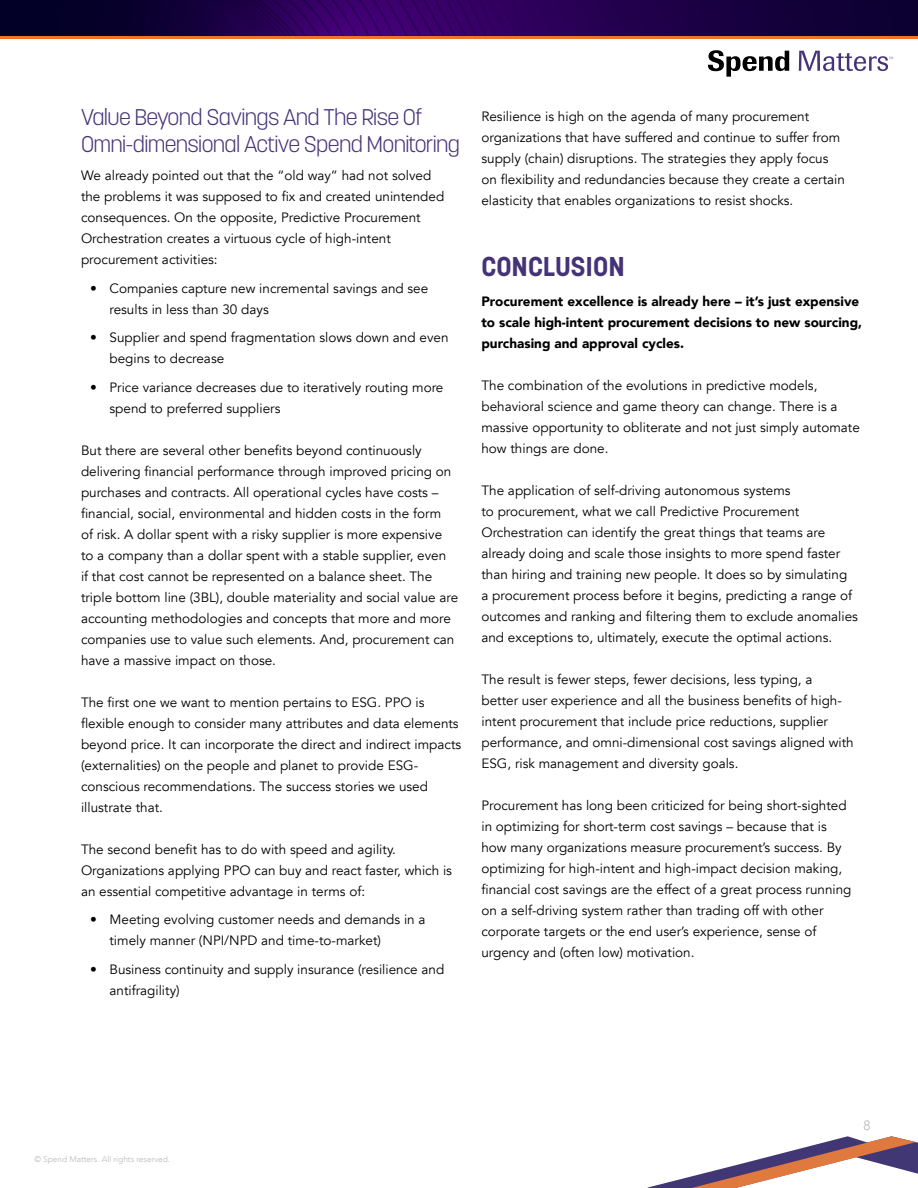
<style>
.page{position:relative;width:918px;height:1188px;background:#fff}
.page>*{position:absolute;margin:0;border:0;box-sizing:border-box;transform-origin:0 0}
.t1{font:700 27px "Korolev";color:#463377}
.t2{font:300 22.5px/27px "Korolev";letter-spacing:-.03em;color:#463378}
.t3{font:13.5px/21px "Avenir";color:#000}
.t4{font:900 13.5px/21px "Avenir";color:#000}
.t5{font:300 13.5px "Avenir";color:#b9b8b7}
.t6{font:300 8.25px "Avenir";color:#b9b8b7}
</style>
<div class="page">
<svg style="left:648px;top:1136px;width:270px;height:52px"></svg>
<img style="left:0;top:0;width:918px;height:36px">
<hr style="left:0;top:36px;width:918px;height:3px;background:#f0732d">
<svg style="left:708px;top:50px;width:81px;height:27px"></svg>
<svg style="left:799px;top:51px;width:94px;height:20px"></svg>
<h2 class="t2" style="left:81px;top:103px;width:381px">Value Beyond Savings And The Rise Of<br>Omni-dimensional Active Spend Monitoring</h2>
<p class="t3" style="left:81px;top:165px;width:365px">We already pointed out that the “old way” had not solved the problems it was supposed to fix and created unintended consequences. On the opposite, Predictive Procurement Orchestration creates a virtuous cycle of high-intent procurement activities:</p>
<p class="t3" style="left:109px;top:278px;width:320px;text-indent:-19px">• Companies capture new incremental savings and see results in less than 30 days</p>
<p class="t3" style="left:109px;top:327px;width:341px;text-indent:-19px">• Supplier and spend fragmentation slows down and even begins to decrease</p>
<p class="t3" style="left:109px;top:377px;width:335px;text-indent:-19px">• Price variance decreases due to iteratively routing more spend to preferred suppliers</p>
<p class="t3" style="left:81px;top:440px;width:379px">But there are several other benefits beyond continuously delivering financial performance through improved pricing on purchases and contracts. All operational cycles have costs – financial, social, environmental and hidden costs in the form<br>of risk. A dollar spent with a risky supplier is more expensive<br>to a company than a dollar spent with a stable supplier, even<br>if that cost cannot be represented on a balance sheet. The triple bottom line (3BL), double materiality and social value are accounting methodologies and concepts that more and more companies use to value such elements. And, procurement can have a massive impact on those.</p>
<p class="t3" style="left:81px;top:692px;width:382px">The first one we want to mention pertains to ESG. PPO is flexible enough to consider many attributes and data elements beyond price. It can incorporate the direct and indirect impacts (externalities) on the people and planet to provide ESG&shy;conscious recommendations. The success stories we used illustrate that.</p>
<p class="t3" style="left:81px;top:839px;width:373px">The second benefit has to do with speed and agility.<br>Organizations applying PPO can buy and react faster, which is an essential competitive advantage in terms of:</p>
<p class="t3" style="left:109px;top:910px;width:318px;text-indent:-19px">• Meeting evolving customer needs and demands in a timely manner (NPI/NPD and time-to-market)</p>
<p class="t3" style="left:109px;top:959px;width:336px;text-indent:-19px">• Business continuity and supply insurance (resilience and antifragility)</p>
<p class="t3" style="left:481px;top:106px;width:365px">Resilience is high on the agenda of many procurement organizations that have suffered and continue to suffer from supply (chain) disruptions. The strategies they apply focus on flexibility and redundancies because they create a certain elasticity that enables organizations to resist shocks.</p>
<h1 class="t1" style="left:481px;top:249px;width:145px">CONCLUSION</h1>
<p class="t4" style="left:481px;top:290px;width:382px">Procurement excellence is already here – it’s just expensive to scale high-intent procurement decisions to new sourcing, purchasing and approval cycles.</p>
<p class="t3" style="left:481px;top:375px;width:380px">The combination of the evolutions in predictive models, behavioral science and game theory can change. There is a massive opportunity to obliterate and not just simply automate how things are done.</p>
<p class="t3" style="left:481px;top:480px;width:378px">The application of self-driving autonomous systems<br>to procurement, what we call Predictive Procurement Orchestration can identify the great things that teams are already doing and scale those insights to more spend faster than hiring and training new people. It does so by simulating<br>a procurement process before it begins, predicting a range of outcomes and ranking and filtering them to exclude anomalies and exceptions to, ultimately, execute the optimal actions.</p>
<p class="t3" style="left:481px;top:669px;width:374px">The result is fewer steps, fewer decisions, less typing, a<br>better user experience and all the business benefits of high&shy;intent procurement that include price reductions, supplier performance, and omni-dimensional cost savings aligned with ESG, risk management and diversity goals.</p>
<p class="t3" style="left:481px;top:795px;width:372px">Procurement has long been criticized for being short-sighted in optimizing for short-term cost savings – because that is how many organizations measure procurement’s success. By optimizing for high-intent and high-impact decision making, financial cost savings are the effect of a great process running on a self-driving system rather than trading off with other corporate targets or the end user’s experience, sense of urgency and (often low) motivation.</p>
<p class="t6" style="left:35px;top:1155px;width:137px">© Spend Matters. All rights reserved.</p>
<p class="t5" style="left:863px;top:1117px;width:9px">8</p>
</div>
